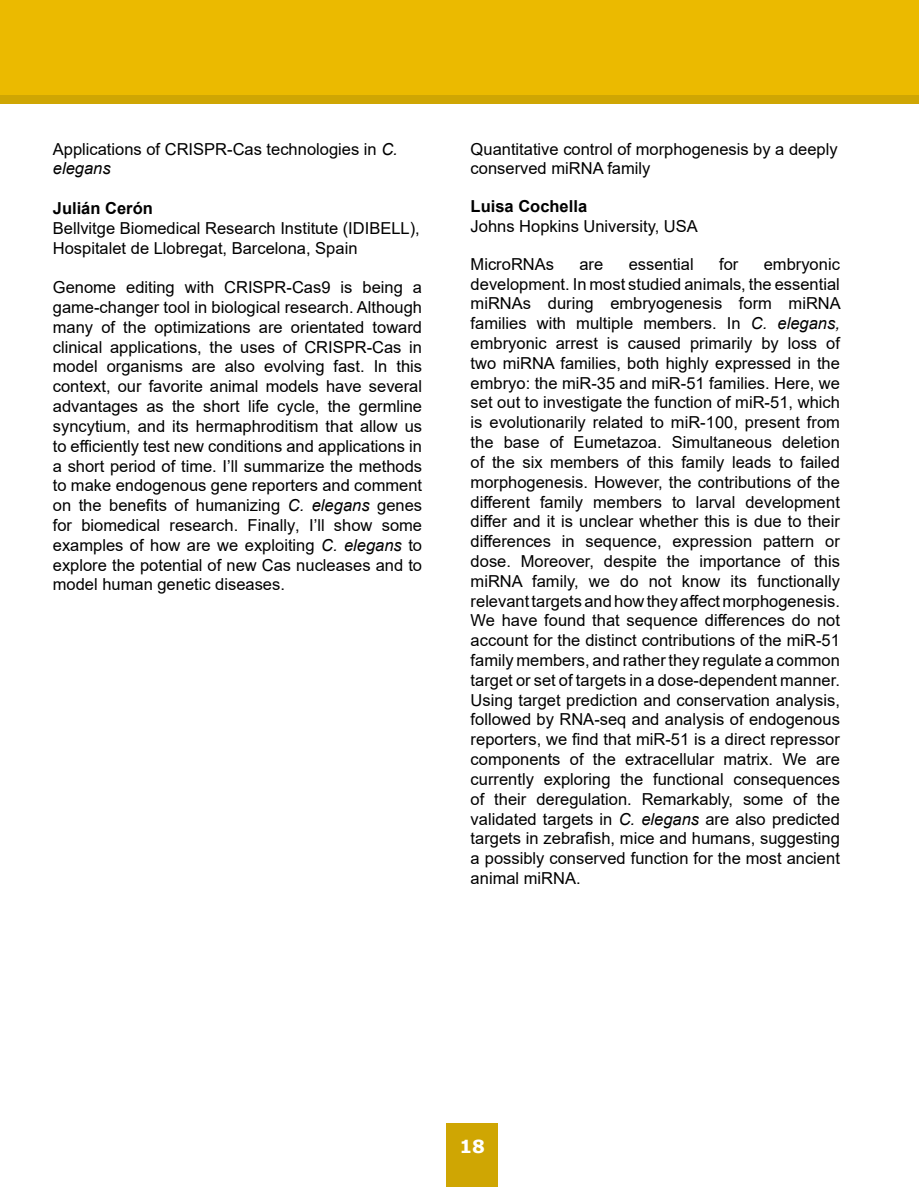
<style>
.page{position:relative;width:919px;height:1187px;background:#fff}
.page>*{position:absolute;margin:0;border:0;box-sizing:border-box;transform-origin:0 0}
.t1{font:700 18px "Verdana";color:#fff}
.t2{font:16.5px/19.8px "Arial";color:#000}
.t3{font:700 16.5px "Arial";color:#000}
.s1{font-style:italic}
.s2{font-weight:700}
</style>
<div class="page">
<div style="left:0;top:0;width:918px;height:104px;background:#ebba00"></div>
<div style="left:446px;top:1123px;width:52px;height:63px;background:#cfa603"></div>
<div style="left:0;top:96px;width:918px;height:8px;background:#cfa603"></div>
<p class="t2" style="left:53px;top:139px;width:346px">Applications of CRISPR-Cas technologies in <span class="s1">C. elegans</span></p>
<p class="t3" style="left:53px;top:196px;width:101px">Julián Cerón</p>
<p class="t2" style="left:53px;top:218px;width:368px">Bellvitge Biomedical Research Institute (IDIBELL),<br>Hospitalet de Llobregat, Barcelona, Spain</p>
<p class="t2" style="left:53px;top:277px;width:371px;text-align:justify">Genome editing with CRISPR-Cas9 is being a game-changer tool in biological research. Although many of the optimizations are orientated toward clinical applications, the uses of CRISPR-Cas in model organisms are also evolving fast. In this context, our favorite animal models have several advantages as the short life cycle, the germline syncytium, and its hermaphroditism that allow us to efficiently test new conditions and applications in a short period of time. I’ll summarize the methods to make endogenous gene reporters and comment on the benefits of humanizing <span class="s1">C. elegans</span> genes for biomedical research. Finally, I’ll show some examples of how are we exploiting <span class="s1">C. elegans</span> to explore the potential of new Cas nucleases and to model human genetic diseases.</p>
<p class="t2" style="left:470px;top:139px;width:368px">Quantitative control of morphogenesis by a deeply conserved miRNA family</p>
<p class="t2" style="left:470px;top:196px;width:229px"><span class="s2">Luisa Cochella<br></span>Johns Hopkins University, USA</p>
<p class="t2" style="left:470px;top:254px;width:85px">MicroRNAs</p>
<p class="t2" style="left:579px;top:254px;width:25px">are</p>
<p class="t2" style="left:628px;top:254px;width:67px">essential</p>
<p class="t2" style="left:719px;top:254px;width:21px">for</p>
<p class="t2" style="left:470px;top:254px;width:371px;text-align:justify;text-indent:293px">embryonic development. In most studied animals, the essential miRNAs during embryogenesis form miRNA families with multiple members. In <span class="s1">C. elegans, </span>embryonic arrest is caused primarily by loss of two miRNA families, both highly expressed in the embryo: the miR-35 and miR-51 families. Here, we set out to investigate the function of miR-51, which is evolutionarily related to miR-100, present from the base of Eumetazoa. Simultaneous deletion of the six members of this family leads to failed morphogenesis. However, the contributions of the different family members to larval development differ and it is unclear whether this is due to their differences in sequence, expression pattern or dose. Moreover, despite the importance of this miRNA family, we do not know its functionally relevant targets and how they affect morphogenesis.<br>We have found that sequence differences do not account for the distinct contributions of the miR-51 family members, and rather they regulate a common target or set of targets in a dose-dependent manner.<br>Using target prediction and conservation analysis, followed by RNA-seq and analysis of endogenous reporters, we find that miR-51 is a direct repressor components of the extracellular matrix. We are currently exploring the functional consequences of their deregulation. Remarkably, some of the validated targets in <span class="s1">C. elegans</span> are also predicted targets in zebrafish, mice and humans, suggesting a possibly conserved function for the most ancient animal miRNA.</p>
<p class="t1" style="left:459px;top:1134px;width:27px">18</p>
</div>
